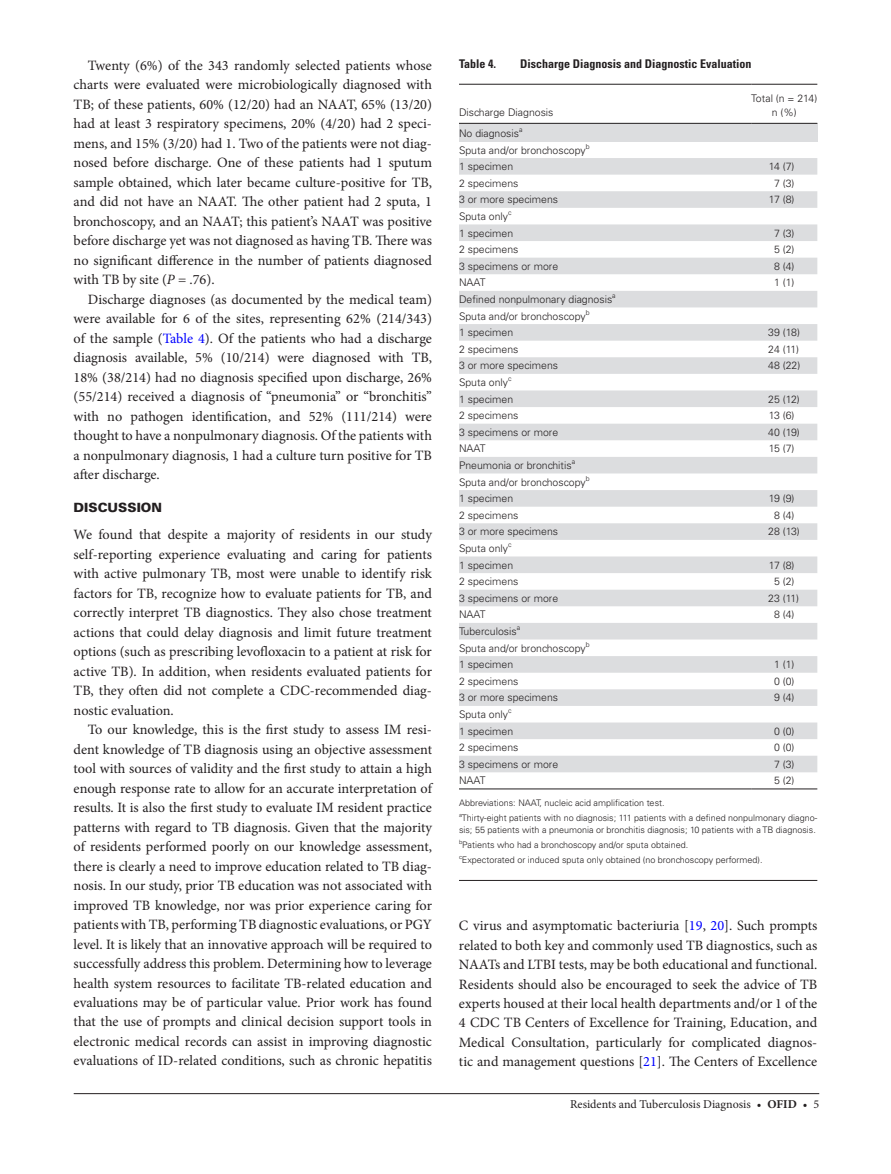
<style>
.page{position:relative;width:891px;height:1174px;background:#fff}
.page>*{position:absolute;margin:0;border:0;box-sizing:border-box;transform-origin:0 0}
.t1{font:14.25px/19.5px "Minion Pro";color:#231f20;text-align:justify}
.t2{font:900 12.75px "Univers LT Std";color:#231f20}
.t3{font:700 condensed 12px "Univers LT Std";color:#231f20}
.t4{font:12px "Minion Pro";color:#231f20}
.t5{font:300 10.5px/16.6px "Univers LT Std";color:#231f20}
.t6{font:300 9px/15px "Univers LT Std";color:#231f20}
.t7{font:300 6.9px "Univers LT Std";color:#231f20}
.s1{font-style:italic}
.s2{color:#00f}
.s3{font-weight:700}
</style>
<div class="page">
<hr style="left:74px;top:1093px;width:745px;height:1px;background:#231f20">
<hr style="left:459px;top:880px;width:358px;height:1px;background:#231f20">
<div style="left:459px;top:123px;width:358px;height:18px;background:#dcdddf"></div>
<svg style="left:459px;top:158px;width:358px;height:614px"></svg>
<hr style="left:459px;top:84px;width:292px;height:1px;background:#231f20">
<hr style="left:751px;top:84px;width:66px;height:1px;background:#231f20">
<hr style="left:459px;top:789px;width:292px;height:1px;background:#231f20">
<hr style="left:751px;top:789px;width:66px;height:1px;background:#231f20">
<hr style="left:459px;top:123px;width:292px;height:1px;background:#231f20">
<hr style="left:751px;top:123px;width:66px;height:1px;background:#231f20">
<p class="t1" style="left:74px;top:55px;width:360px;text-indent:14px">Twenty (6%) of the 343 randomly selected patients whose charts were evaluated were microbiologically diagnosed with TB; of these patients, 60% (12/20) had an NAAT, 65% (13/20) had at least 3 respiratory specimens, 20% (4/20) had 2 speci&shy;mens, and 15% (3/20) had 1. Two of the patients were not diag&shy;nosed before discharge. One of these patients had 1 sputum sample obtained, which later became culture-positive for TB, and did not have an NAAT. The other patient had 2 sputa, 1 bronchoscopy, and an NAAT; this patient’s NAAT was positive before discharge yet was not diagnosed as having TB. There was no significant difference in the number of patients diagnosed with TB by site (<span class="s1">P</span> = .76).</p>
<p class="t1" style="left:74px;top:289px;width:360px;text-indent:14px">Discharge diagnoses (as documented by the medical team) were available for 6 of the sites, representing 62% (214/343) of the sample (<span class="s2">Table 4</span>). Of the patients who had a discharge diagnosis available, 5% (10/214) were diagnosed with TB, 18% (38/214) had no diagnosis specified upon discharge, 26% (55/214) received a diagnosis of “pneumonia” or “bronchitis” with no pathogen identification, and 52% (111/214) were thought to have a nonpulmonary diagnosis. Of the patients with a nonpulmonary diagnosis, 1 had a culture turn positive for TB after discharge.</p>
<p class="t2" style="left:74px;top:500px;width:90px">DISCUSSION</p>
<p class="t1" style="left:74px;top:525px;width:360px">We found that despite a majority of residents in our study self-reporting experience evaluating and caring for patients with active pulmonary TB, most were unable to identify risk factors for TB, recognize how to evaluate patients for TB, and correctly interpret TB diagnostics. They also chose treatment actions that could delay diagnosis and limit future treatment options (such as prescribing levofloxacin to a patient at risk for active TB). In addition, when residents evaluated patients for TB, they often did not complete a CDC-recommended diag&shy;nostic evaluation.</p>
<p class="t1" style="left:74px;top:720px;width:360px;text-indent:14px">To our knowledge, this is the first study to assess IM resi&shy;dent knowledge of TB diagnosis using an objective assessment tool with sources of validity and the first study to attain a high enough response rate to allow for an accurate interpretation of results. It is also the first study to evaluate IM resident practice patterns with regard to TB diagnosis. Given that the majority of residents performed poorly on our knowledge assessment, there is clearly a need to improve education related to TB diag&shy;nosis. In our study, prior TB education was not associated with improved TB knowledge, nor was prior experience caring for patients with TB, performing TB diagnostic evaluations, or PGY level. It is likely that an innovative approach will be required to successfully address this problem. Determining how to leverage health system resources to facilitate TB-related education and evaluations may be of particular value. Prior work has found that the use of prompts and clinical decision support tools in electronic medical records can assist in improving diagnostic evaluations of ID-related conditions, such as chronic hepatitis</p>
<p class="t3" style="left:459px;top:56px;width:39px">Table 4.</p>
<p class="t3" style="left:520px;top:56px;width:233px">Discharge Diagnosis and Diagnostic Evaluation</p>
<p class="t5" style="left:459px;top:104px;width:96px">Discharge Diagnosis</p>
<p class="t5" style="left:751px;top:92px;width:68px;line-height:13.5px;text-align:center">Total (n = 214) n (%)</p>
<p class="t5" style="left:459px;top:125px;width:62px">No diagnosis</p>
<p class="t7" style="left:519px;top:126px;width:5px">a</p>
<p class="t5" style="left:459px;top:141px;width:132px">Sputa and/or bronchoscopy<sup>b<br></sup>1 specimen</p>
<p class="t5" style="left:769px;top:158px;width:27px">14 (7)</p>
<p class="t5" style="left:459px;top:175px;width:61px">2 specimens</p>
<p class="t5" style="left:774px;top:175px;width:22px">7 (3)</p>
<p class="t5" style="left:459px;top:191px;width:101px">3 or more specimens</p>
<p class="t5" style="left:769px;top:191px;width:27px">17 (8)</p>
<p class="t5" style="left:459px;top:208px;width:56px">Sputa only<sup>c<br></sup>1 specimen</p>
<p class="t5" style="left:774px;top:225px;width:22px">7 (3)</p>
<p class="t5" style="left:459px;top:241px;width:61px">2 specimens</p>
<p class="t5" style="left:774px;top:241px;width:22px">5 (2)</p>
<p class="t5" style="left:459px;top:258px;width:101px">3 specimens or more</p>
<p class="t5" style="left:774px;top:258px;width:22px">8 (4)</p>
<p class="t5" style="left:459px;top:274px;width:28px">NAAT</p>
<p class="t5" style="left:774px;top:274px;width:22px">1 (1)</p>
<p class="t5" style="left:459px;top:291px;width:158px">Defined nonpulmonary diagnosis<sup>a<br></sup>Sputa and/or bronchoscopy</p>
<p class="t7" style="left:586px;top:308px;width:5px">b</p>
<p class="t5" style="left:459px;top:324px;width:56px">1 specimen</p>
<p class="t5" style="left:768px;top:324px;width:33px">39 (18)</p>
<p class="t5" style="left:459px;top:341px;width:61px">2 specimens</p>
<p class="t5" style="left:768px;top:341px;width:32px">24 (11)</p>
<p class="t5" style="left:459px;top:357px;width:101px">3 or more specimens</p>
<p class="t5" style="left:768px;top:357px;width:34px">48 (22)</p>
<p class="t5" style="left:459px;top:374px;width:56px">Sputa only<sup>c<br></sup>1 specimen</p>
<p class="t5" style="left:768px;top:391px;width:33px">25 (12)</p>
<p class="t5" style="left:459px;top:407px;width:61px">2 specimens</p>
<p class="t5" style="left:769px;top:407px;width:27px">13 (6)</p>
<p class="t5" style="left:459px;top:424px;width:101px">3 specimens or more</p>
<p class="t5" style="left:768px;top:424px;width:33px">40 (19)</p>
<p class="t5" style="left:459px;top:440px;width:28px">NAAT</p>
<p class="t5" style="left:769px;top:440px;width:27px">15 (7)</p>
<p class="t5" style="left:459px;top:457px;width:132px">Pneumonia or bronchitis<sup>a<br></sup>Sputa and/or bronchoscopy<sup>b<br></sup>1 specimen</p>
<p class="t5" style="left:769px;top:490px;width:27px">19 (9)</p>
<p class="t5" style="left:459px;top:507px;width:61px">2 specimens</p>
<p class="t5" style="left:774px;top:507px;width:22px">8 (4)</p>
<p class="t5" style="left:459px;top:523px;width:101px">3 or more specimens</p>
<p class="t5" style="left:768px;top:523px;width:33px">28 (13)</p>
<p class="t5" style="left:459px;top:540px;width:56px">Sputa only<sup>c<br></sup>1 specimen</p>
<p class="t5" style="left:769px;top:557px;width:27px">17 (8)</p>
<p class="t5" style="left:459px;top:573px;width:61px">2 specimens</p>
<p class="t5" style="left:774px;top:573px;width:22px">5 (2)</p>
<p class="t5" style="left:459px;top:590px;width:101px">3 specimens or more</p>
<p class="t5" style="left:768px;top:590px;width:32px">23 (11)</p>
<p class="t5" style="left:459px;top:606px;width:28px">NAAT</p>
<p class="t5" style="left:774px;top:606px;width:22px">8 (4)</p>
<p class="t5" style="left:459px;top:623px;width:128px">Tuberculosis<sup>a<br></sup>Sputa and/or bronchoscopy</p>
<p class="t7" style="left:586px;top:640px;width:5px">b</p>
<p class="t5" style="left:459px;top:656px;width:56px">1 specimen</p>
<p class="t5" style="left:774px;top:656px;width:22px">1 (1)</p>
<p class="t5" style="left:459px;top:673px;width:61px">2 specimens</p>
<p class="t5" style="left:774px;top:673px;width:22px">0 (0)</p>
<p class="t5" style="left:459px;top:689px;width:101px">3 or more specimens</p>
<p class="t5" style="left:774px;top:689px;width:22px">9 (4)</p>
<p class="t5" style="left:459px;top:706px;width:56px">Sputa only<sup>c<br></sup>1 specimen</p>
<p class="t5" style="left:774px;top:723px;width:22px">0 (0)</p>
<p class="t5" style="left:459px;top:739px;width:61px">2 specimens</p>
<p class="t5" style="left:774px;top:739px;width:22px">0 (0)</p>
<p class="t5" style="left:459px;top:756px;width:101px">3 specimens or more</p>
<p class="t5" style="left:774px;top:756px;width:22px">7 (3)</p>
<p class="t5" style="left:459px;top:772px;width:28px">NAAT</p>
<p class="t5" style="left:774px;top:772px;width:22px">5 (2)</p>
<p class="t6" style="left:459px;top:795px;width:360px">Abbreviations: NAAT, nucleic acid amplification test.<br><sup>a</sup>Thirty-eight patients with no diagnosis; 111 patients with a defined nonpulmonary diagno-</p>
<p class="t6" style="left:459px;top:822px;width:358px">sis; 55 patients with a pneumonia or bronchitis diagnosis; 10 patients with a TB diagnosis. <sup>b</sup>Patients who had a bronchoscopy and/or sputa obtained.<br><sup>c</sup>Expectorated or induced sputa only obtained (no bronchoscopy performed).</p>
<p class="t1" style="left:459px;top:916px;width:360px">C virus and asymptomatic bacteriuria [<span class="s2">19</span>, <span class="s2">20</span>]. Such prompts related to both key and commonly used TB diagnostics, such as NAATs and LTBI tests, may be both educational and functional.<br>Residents should also be encouraged to seek the advice of TB experts housed at their local health departments and/or 1 of the 4 CDC TB Centers of Excellence for Training, Education, and Medical Consultation, particularly for complicated diagnos&shy;tic and management questions [<span class="s2">21</span>]. The Centers of Excellence</p>
<p class="t4" style="left:570px;top:1096px;width:251px">Residents and Tuberculosis Diagnosis • <span class="s3">OFID</span> • 5</p>
</div>
